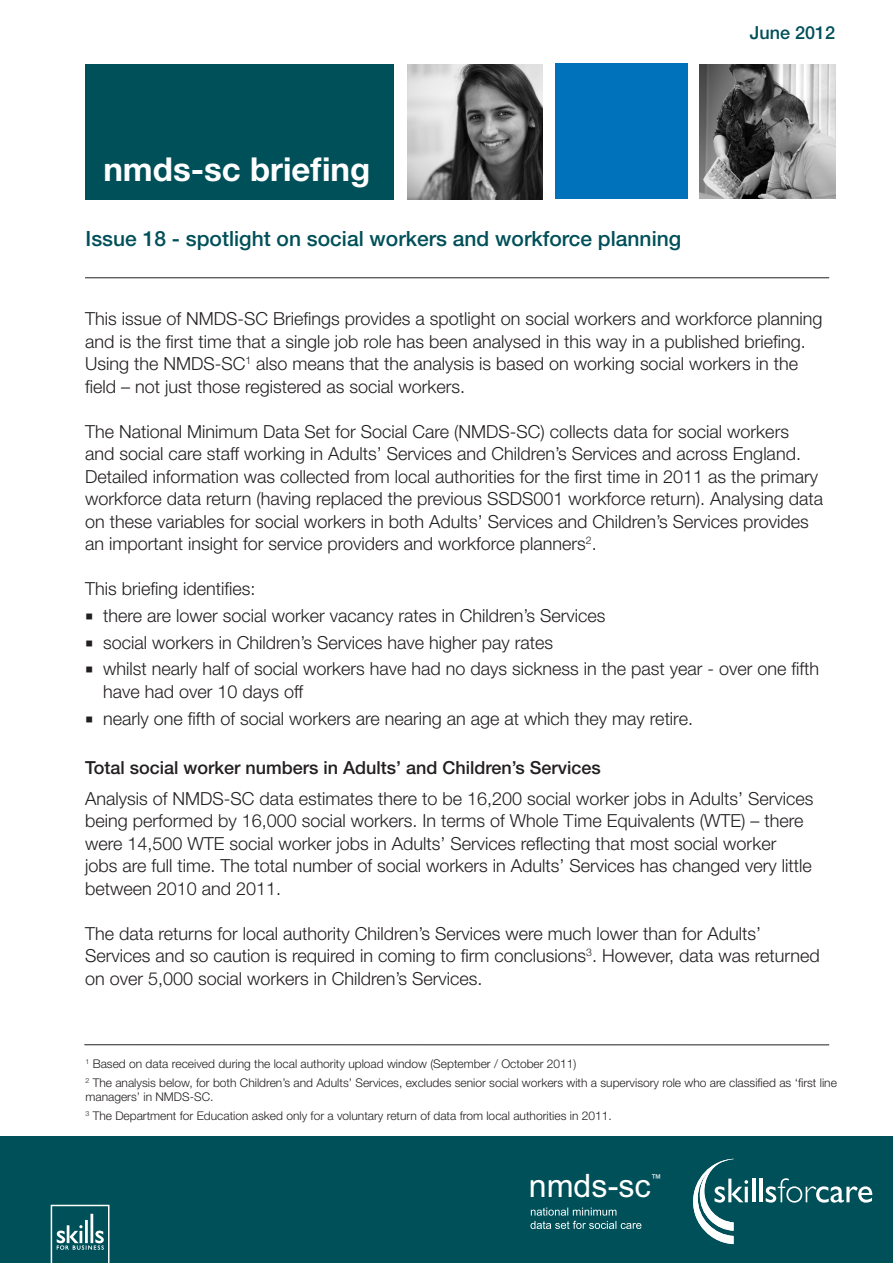
<style>
.page{position:relative;width:893px;height:1263px;background:#fff}
.page>*{position:absolute;margin:0;border:0;box-sizing:border-box;transform-origin:0 0}
.t1{font:700 33px "Helvetica Neue LT Std";color:#fff}
.t2{font:32.25px "Arial";color:#fff}
.t3{font:500 21px "Helvetica Neue LT Std";color:#005059}
.Paragraph_Style_1{font:300 18px/22.5px "Helvetica Neue LT Std";color:#231f20}
.t4{font:500 18px "Helvetica Neue LT Std";color:#231f20}
.t5{font:500 18px "Helvetica Neue LT Std";color:#005059}
.t6{font:300 12px/14.4px "Helvetica Neue LT Std";color:#231f20}
.t7{font:10.8px "Arial";color:#fff}
</style>
<div class="page">
<div style="left:0;top:1137px;width:893px;height:126px;background:#005059"></div>
<svg style="left:693px;top:1159px;width:55px;height:85px"></svg>
<hr style="left:752px;top:1178px;width:3px;height:24px;background:#fff">
<hr style="left:759px;top:1178px;width:3px;height:24px;background:#fff">
<svg style="left:766px;top:1178px;width:106px;height:24px"></svg>
<svg style="left:51px;top:1205px;width:58px;height:58px"></svg>
<hr style="left:85px;top:277px;width:744px;height:1px;background:#231f20">
<svg style="left:530px;top:1207px;width:111px;height:22px"></svg>
<div style="left:85px;top:64px;width:308px;height:135px;background:#005059"></div>
<div style="left:555px;top:64px;width:132px;height:135px;background:#0071bb"></div>
<img style="left:407px;top:65px;width:135px;height:135px">
<img style="left:700px;top:64px;width:135px;height:135px">
<hr style="left:84px;top:1044px;width:745px;height:1px;background:#231f20">
<p class="t1" style="left:103px;top:149px;width:268px">nmds-sc briefing</p>
<p class="t3" style="left:85px;top:226px;width:597px">Issue 18 - spotlight on social workers and workforce planning</p>
<p class="t5" style="left:750px;top:22px;width:87px">June 2012</p>
<p class="Paragraph_Style_1" style="left:85px;top:307px;width:739px">This issue of NMDS-SC Briefings provides a spotlight on social workers and workforce planning and is the first time that a single job role has been analysed in this way in a published briefing.<br>Using the NMDS-SC<sup>1</sup> also means that the analysis is based on working social workers in the field – not just those registered as social workers.</p>
<p class="Paragraph_Style_1" style="left:85px;top:419px;width:739px">The National Minimum Data Set for Social Care (NMDS-SC) collects data for social workers<br>and social care staff working in Adults’ Services and Children’s Services and across England.<br>Detailed information was collected from local authorities for the first time in 2011 as the primary workforce data return (having replaced the previous SSDS001 workforce return). Analysing data on these variables for social workers in both Adults’ Services and Children’s Services provides an important insight for service providers and workforce planners<sup>2</sup>.</p>
<p class="Paragraph_Style_1" style="left:85px;top:577px;width:172px">This briefing identifies:</p>
<p class="Paragraph_Style_1" style="left:103px;top:604px;width:504px">there are lower social worker vacancy rates in Children’s Services</p>
<p class="Paragraph_Style_1" style="left:103px;top:630px;width:452px">social workers in Children’s Services have higher pay rates</p>
<p class="Paragraph_Style_1" style="left:103px;top:657px;width:718px">whilst nearly half of social workers have had no days sickness in the past year - over one fifth have had over 10 days off</p>
<p class="Paragraph_Style_1" style="left:103px;top:706px;width:591px">nearly one fifth of social workers are nearing an age at which they may retire.</p>
<p class="t4" style="left:85px;top:757px;width:517px">Total social worker numbers in Adults’ and Children’s Services</p>
<p class="Paragraph_Style_1" style="left:85px;top:787px;width:730px">Analysis of NMDS-SC data estimates there to be 16,200 social worker jobs in Adults’ Services being performed by 16,000 social workers. In terms of Whole Time Equivalents (WTE) – there were 14,500 WTE social worker jobs in Adults’ Services reflecting that most social worker<br>jobs are full time. The total number of social workers in Adults’ Services has changed very little between 2010 and 2011.</p>
<p class="Paragraph_Style_1" style="left:85px;top:922px;width:736px">The data returns for local authority Children’s Services were much lower than for Adults’<br>Services and so caution is required in coming to firm conclusions<sup>3</sup>. However, data was returned on over 5,000 social workers in Children’s Services.</p>
<p class="t6" style="left:85px;top:1056px;width:492px"><sup>1</sup> Based on data received during the local authority upload window (September / October 2011)</p>
<p class="t6" style="left:85px;top:1075px;width:753px"><sup>2</sup> The analysis below, for both Children’s and Adults’ Services, excludes senior social workers with a supervisory role who are classified as ‘first line managers’ in NMDS-SC.</p>
<p class="t6" style="left:85px;top:1108px;width:528px"><sup>3</sup> The Department for Education asked only for a voluntary return of data from local authorities in 2011.</p>
<p class="t2" style="left:529px;top:1165px;width:123px">nmds-sc</p>
<p class="t7" style="left:651px;top:1171px;width:12px">™</p>
</div>
